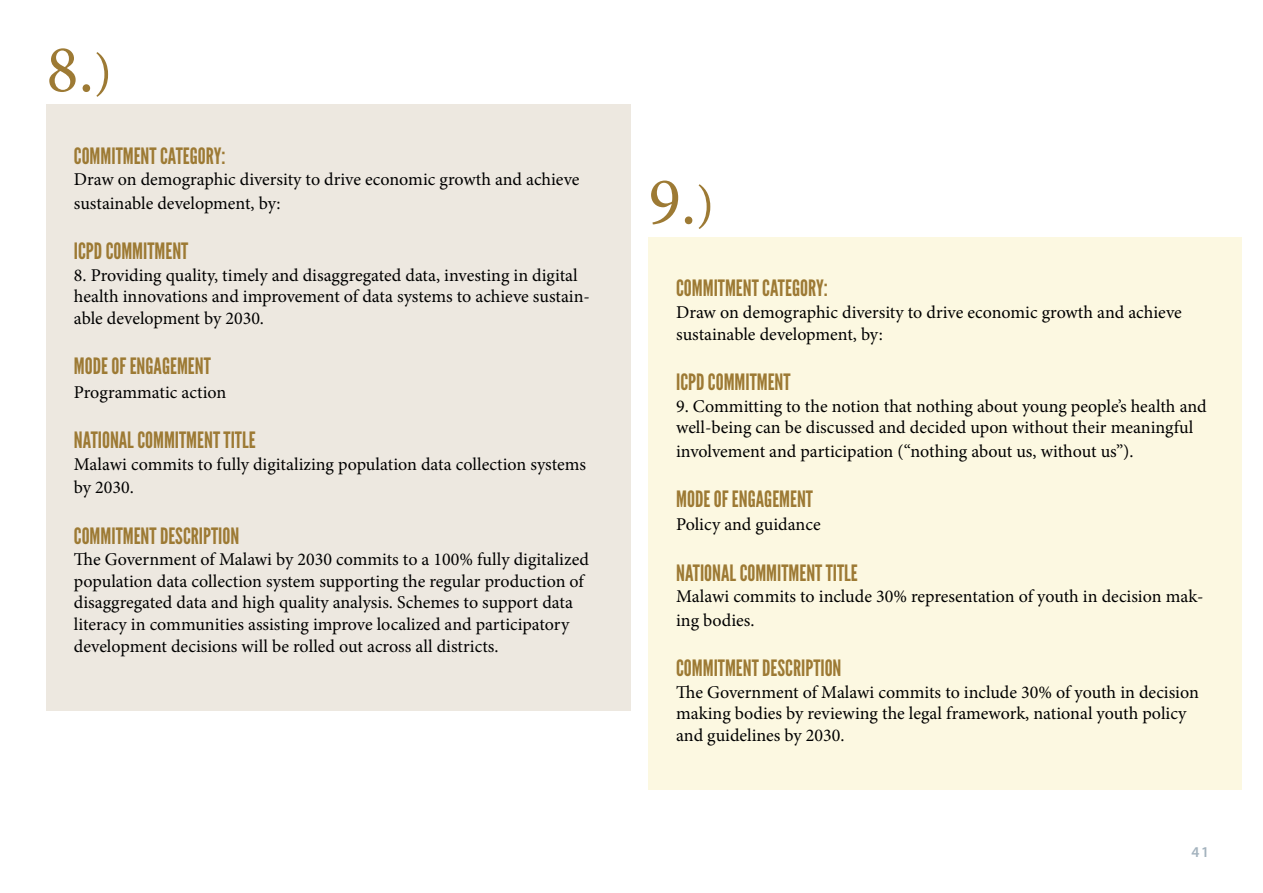
<style>
.page{position:relative;width:1263px;height:893px;background:#fff}
.page>*{position:absolute;margin:0;border:0;box-sizing:border-box;transform-origin:0 0}
.t1{font:67.5px "Minion Pro";color:#9d7a34}
.t2{font:22.5px "League Gothic";color:#9d7a34}
.t3{font:18px/21.6px "Minion Pro";color:#000}
.t4{font:600 15px "Myriad Pro";color:#a4b3be}
.s1{font-size:51px}
</style>
<div class="page">
<div style="left:46px;top:105px;width:585px;height:606px;background:#ede8e0"></div>
<div style="left:648px;top:237px;width:594px;height:553px;background:#fcf8e1"></div>
<h1 class="t1" style="left:46px;top:24px;width:67px">8.<span class="s1">)</span></h1>
<p class="t2" style="left:74px;top:142px;width:153px">COMMITMENT CATEGORY:</p>
<p class="t3" style="left:74px;top:168px;width:507px;line-height:23.4px">Draw on demographic diversity to drive economic growth and achieve sustainable development, by:</p>
<p class="t2" style="left:74px;top:238px;width:116px">ICPD COMMITMENT</p>
<p class="t3" style="left:74px;top:264px;width:517px">8. Providing quality, timely and disaggregated data, investing in digital health innovations and improvement of data systems to achieve sustain&shy;able development by 2030.</p>
<p class="t2" style="left:74px;top:353px;width:138px">MODE OF ENGAGEMENT</p>
<p class="t3" style="left:74px;top:381px;width:154px">Programmatic action</p>
<p class="t2" style="left:74px;top:427px;width:183px">NATIONAL COMMITMENT TITLE</p>
<p class="t3" style="left:74px;top:452px;width:514px;line-height:23.4px">Malawi commits to fully digitalizing population data collection systems by 2030.</p>
<p class="t2" style="left:74px;top:522px;width:167px">COMMITMENT DESCRIPTION</p>
<p class="t3" style="left:74px;top:549px;width:516px">The Government of Malawi by 2030 commits to a 100% fully digitalized population data collection system supporting the regular production of disaggregated data and high quality analysis. Schemes to support data literacy in communities assisting improve localized and participatory development decisions will be rolled out across all districts.</p>
<h1 class="t1" style="left:648px;top:157px;width:67px">9.<span class="s1">)</span></h1>
<p class="t2" style="left:676px;top:275px;width:153px">COMMITMENT CATEGORY:</p>
<p class="t3" style="left:676px;top:302px;width:507px">Draw on demographic diversity to drive economic growth and achieve sustainable development, by:</p>
<p class="t2" style="left:676px;top:369px;width:116px">ICPD COMMITMENT</p>
<p class="t3" style="left:676px;top:395px;width:532px">9. Committing to the notion that nothing about young people’s health and well-being can be discussed and decided upon without their meaningful</p>
<p class="t3" style="left:676px;top:440px;width:459px">involvement and participation (“nothing about us, without us”).</p>
<p class="t2" style="left:676px;top:486px;width:138px">MODE OF ENGAGEMENT</p>
<p class="t3" style="left:676px;top:514px;width:146px">Policy and guidance</p>
<p class="t2" style="left:676px;top:559px;width:183px">NATIONAL COMMITMENT TITLE</p>
<p class="t3" style="left:676px;top:585px;width:529px;line-height:23.4px">Malawi commits to include 30% representation of youth in decision mak&shy;ing bodies.</p>
<p class="t2" style="left:676px;top:655px;width:167px">COMMITMENT DESCRIPTION</p>
<p class="t3" style="left:676px;top:681px;width:524px">The Government of Malawi commits to include 30% of youth in decision making bodies by reviewing the legal framework, national youth policy and guidelines by 2030.</p>
<p class="t4" style="left:1191px;top:843px;width:19px">41</p>
</div>
